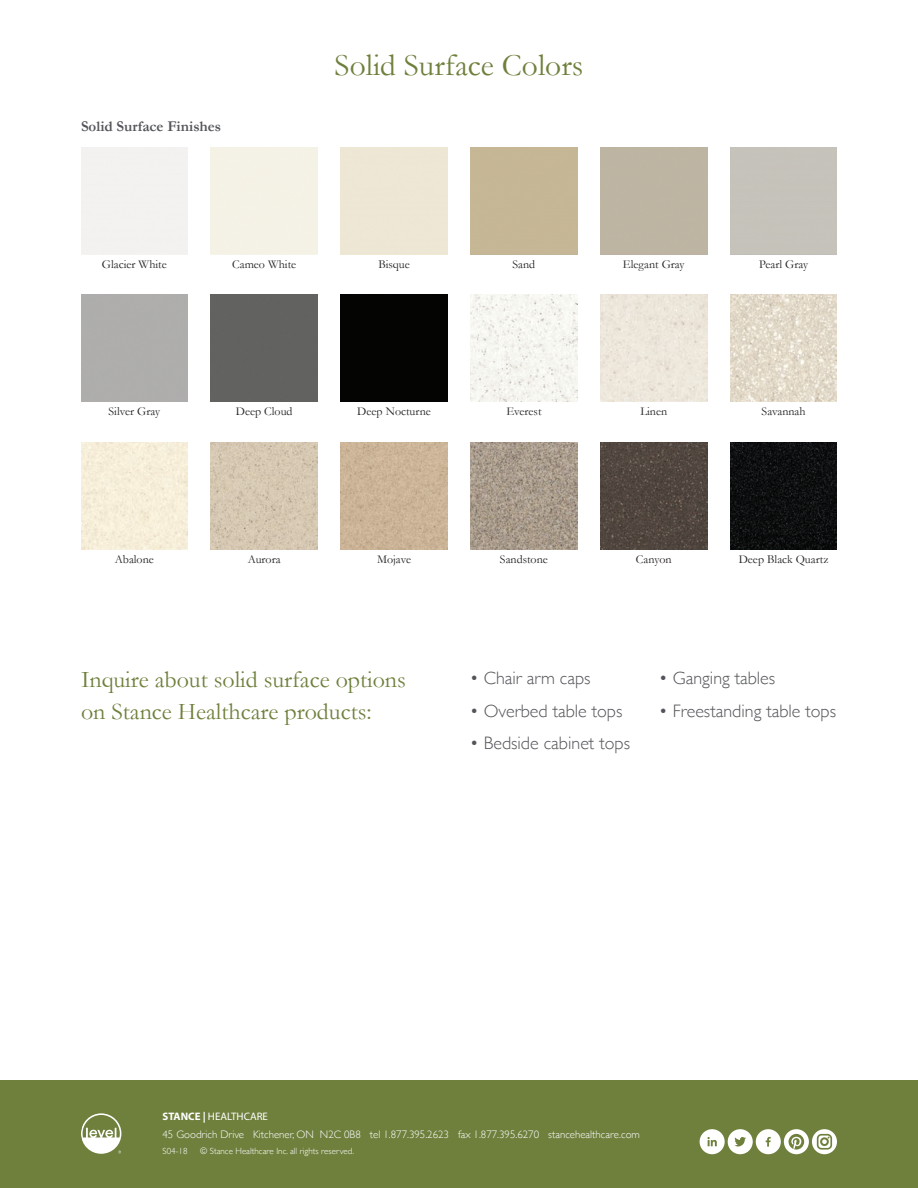
<style>
.page{position:relative;width:918px;height:1188px;background:#fff}
.page>*{position:absolute;margin:0;border:0;box-sizing:border-box;transform-origin:0 0}
.t1{font:31.5px "Garamond";color:#6f803d}
.t2{font:24px/31.5px "Garamond";color:#6f803d}
.t3{font:300 18px "Gill Sans";color:#54555a}
.t4{font:700 15px "Garamond";color:#54555a}
.t5{font:12px "Garamond";color:#231f20}
.t6{font:300 10.8px "Gill Sans";color:#fff}
.t7{font:10.8px "Myriad Pro";color:#fff}
.t8{font:300 9px "Gill Sans";color:#fff}
.s1{font-weight:700}
</style>
<div class="page">
<div style="left:81px;top:443px;width:107px;height:106px;background:#f7eed9"></div>
<div style="left:211px;top:295px;width:107px;height:107px;background:#626260"></div>
<img style="left:211px;top:443px;width:107px;height:106px">
<div style="left:341px;top:295px;width:106px;height:107px;background:#040503"></div>
<img style="left:341px;top:443px;width:106px;height:106px">
<img style="left:471px;top:295px;width:106px;height:107px">
<img style="left:471px;top:443px;width:106px;height:106px">
<div style="left:600px;top:295px;width:107px;height:107px;background:#ede6db"></div>
<img style="left:600px;top:443px;width:107px;height:106px">
<img style="left:730px;top:295px;width:107px;height:107px">
<img style="left:730px;top:443px;width:107px;height:106px">
<div style="left:0;top:1080px;width:918px;height:108px;background:#6f803d"></div>
<svg style="left:81px;top:1113px;width:40px;height:41px"></svg>
<svg style="left:700px;top:1129px;width:137px;height:25px"></svg>
<p class="t4" style="left:81px;top:118px;width:142px">Solid Surface Finishes</p>
<h1 class="t1" style="left:335px;top:46px;width:250px">Solid Surface Colors</h1>
<p class="t5" style="left:102px;top:257px;width:66px">Glacier White</p>
<p class="t5" style="left:232px;top:257px;width:65px">Cameo White</p>
<p class="t5" style="left:378px;top:257px;width:33px">Bisque</p>
<p class="t5" style="left:513px;top:257px;width:24px">Sand</p>
<p class="t5" style="left:623px;top:257px;width:63px">Elegant Gray</p>
<p class="t5" style="left:109px;top:404px;width:53px">Silver Gray</p>
<p class="t5" style="left:236px;top:404px;width:58px">Deep Cloud</p>
<p class="t5" style="left:357px;top:404px;width:75px">Deep Nocturne</p>
<p class="t5" style="left:506px;top:404px;width:37px">Everest</p>
<p class="t5" style="left:640px;top:404px;width:28px">Linen</p>
<p class="t5" style="left:759px;top:257px;width:50px">Pearl Gray</p>
<p class="t5" style="left:762px;top:404px;width:45px">Savannah</p>
<p class="t5" style="left:115px;top:552px;width:41px">Abalone</p>
<p class="t5" style="left:248px;top:552px;width:34px">Aurora</p>
<p class="t5" style="left:377px;top:552px;width:35px">Mojave</p>
<p class="t5" style="left:500px;top:552px;width:49px">Sandstone</p>
<p class="t5" style="left:636px;top:552px;width:37px">Canyon</p>
<p class="t5" style="left:739px;top:552px;width:91px">Deep Black Quartz</p>
<h2 class="t2" style="left:81px;top:664px;width:326px">Inquire about solid surface options on Stance Healthcare products:</h2>
<h3 class="t3" style="left:470px;top:664px;width:122px">• Chair arm caps</h3>
<h3 class="t3" style="left:659px;top:664px;width:118px">• Ganging tables</h3>
<h3 class="t3" style="left:470px;top:697px;width:154px">• Overbed table tops</h3>
<h3 class="t3" style="left:659px;top:697px;width:179px">• Freestanding table tops</h3>
<h3 class="t3" style="left:470px;top:729px;width:162px">• Bedside cabinet tops</h3>
<p class="t7" style="left:163px;top:1111px;width:107px"><span class="s1">STANCE |</span> HEALTHCARE</p>
<p class="t6" style="left:163px;top:1126px;width:479px">45 Goodrich Drive Kitchener, ON N2C 0B8 tel 1.877.395.2623 fax 1.877.395.6270 stancehealthcare.com</p>
<p class="t8" style="left:163px;top:1144px;width:27px">S04-18</p>
<p class="t8" style="left:200px;top:1144px;width:155px">© Stance Healthcare Inc. all rights reserved.</p>
</div>
